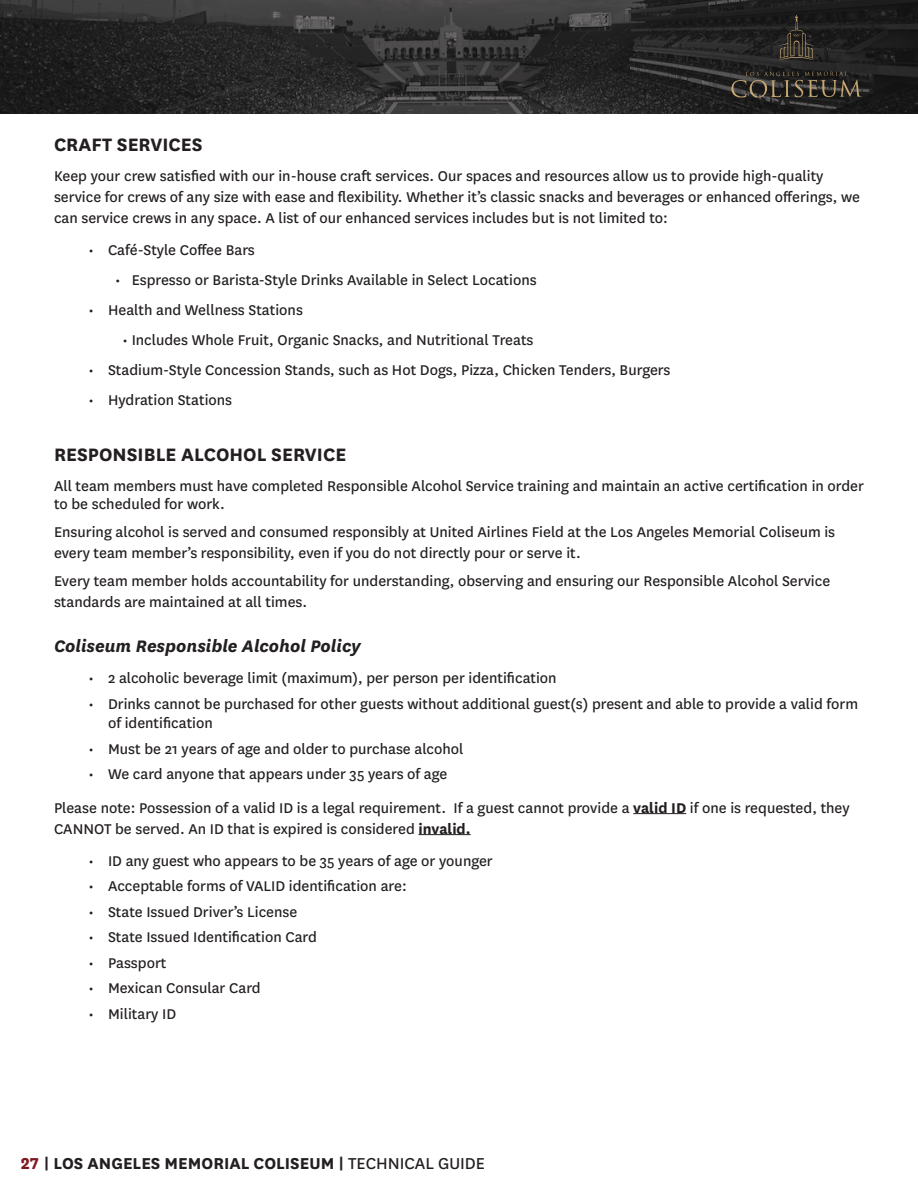
<style>
.page{position:relative;width:918px;height:1188px;background:#fff}
.page>*{position:absolute;margin:0;border:0;box-sizing:border-box;transform-origin:0 0}
.Sub_Header{font:700 21px "National";color:#231f20}
.Sub_Subheader{font:italic 700 19.5px "National";color:#231f20}
.t1{font:700 18.45px "National";color:#231f20}
.Body_Copy{font:16.5px/21px "National";color:#231f20}
.List_Paragraph{font:16.5px "National";color:#231f20}
.s1{font-weight:700}
.s2{color:#811620}
.s3{font-weight:400}
</style>
<div class="page">
<svg style="left:0;top:0;width:917px;height:114px"></svg>
<hr style="left:917px;top:0;width:1px;height:114px;background:#231f20">
<svg style="left:731px;top:72px;width:131px;height:26px"></svg>
<svg style="left:779px;top:14px;width:36px;height:47px"></svg>
<hr style="left:633px;top:813px;width:53px;height:1px;background:#231f20">
<hr style="left:418px;top:834px;width:53px;height:1px;background:#231f20">
<p class="Sub_Header" style="left:54px;top:129px;width:150px">CRAFT SERVICES</p>
<p class="Body_Copy" style="left:54px;top:165px;width:808px">Keep your crew satisfied with our in-house craft services. Our spaces and resources allow us to provide high-quality service for crews of any size with ease and flexibility. Whether it’s classic snacks and beverages or enhanced offerings, we can service crews in any space. A list of our enhanced services includes but is not limited to:</p>
<p class="Body_Copy" style="left:88px;top:239px;width:168px">• Café-Style Coffee Bars</p>
<p class="List_Paragraph" style="left:115px;top:269px;width:423px">• Espresso or Barista-Style Drinks Available in Select Locations</p>
<p class="Body_Copy" style="left:88px;top:299px;width:216px">• Health and Wellness Stations</p>
<p class="List_Paragraph" style="left:123px;top:329px;width:412px">• Includes Whole Fruit, Organic Snacks, and Nutritional Treats</p>
<p class="Body_Copy" style="left:88px;top:359px;width:583px">• Stadium-Style Concession Stands, such as Hot Dogs, Pizza, Chicken Tenders, Burgers</p>
<p class="Body_Copy" style="left:88px;top:389px;width:145px">• Hydration Stations</p>
<p class="Sub_Header" style="left:54px;top:439px;width:294px">RESPONSIBLE ALCOHOL SERVICE</p>
<p class="Body_Copy" style="left:54px;top:476px;width:811px;line-height:18px">All team members must have completed Responsible Alcohol Service training and maintain an active certification in order to be scheduled for work.</p>
<p class="Body_Copy" style="left:54px;top:521px;width:783px">Ensuring alcohol is served and consumed responsibly at United Airlines Field at the Los Angeles Memorial Coliseum is every team member’s responsibility, even if you do not directly pour or serve it.</p>
<p class="Body_Copy" style="left:54px;top:569px;width:778px">Every team member holds accountability for understanding, observing and ensuring our Responsible Alcohol Service standards are maintained at all times.</p>
<p class="Sub_Subheader" style="left:54px;top:633px;width:308px">Coliseum Responsible Alcohol Policy</p>
<p class="Body_Copy" style="left:88px;top:667px;width:470px">• 2 alcoholic beverage limit (maximum), per person per identification</p>
<p class="Body_Copy" style="left:108px;top:693px;width:752px;line-height:19.5px;text-indent:-20px">• Drinks cannot be purchased for other guests without additional guest(s) present and able to provide a valid form of identification</p>
<p class="Body_Copy" style="left:88px;top:738px;width:376px">• Must be 21 years of age and older to purchase alcohol</p>
<p class="Body_Copy" style="left:88px;top:763px;width:360px">• We card anyone that appears under 35 years of age</p>
<p class="Body_Copy" style="left:54px;top:797px;width:797px">Please note: Possession of a valid ID is a legal requirement. If a guest cannot provide a <span class="s1">valid ID</span> if one is requested, they<br>CANNOT be served. An ID that is expired is considered <span class="s1">invalid.</span></p>
<p class="Body_Copy" style="left:88px;top:849px;width:406px">• ID any guest who appears to be 35 years of age or younger</p>
<p class="Body_Copy" style="left:88px;top:875px;width:320px">• Acceptable forms of VALID identification are:</p>
<p class="Body_Copy" style="left:88px;top:900px;width:210px">• State Issued Driver’s License</p>
<p class="Body_Copy" style="left:88px;top:926px;width:230px">• State Issued Identification Card</p>
<p class="Body_Copy" style="left:88px;top:951px;width:79px">• Passport</p>
<p class="Body_Copy" style="left:88px;top:977px;width:174px">• Mexican Consular Card</p>
<p class="Body_Copy" style="left:88px;top:1002px;width:89px">• Military ID</p>
<p class="t1" style="left:21px;top:1150px;width:466px"><span class="s2">27</span> | LOS ANGELES MEMORIAL COLISEUM | <span class="s3">TECHNICAL GUIDE</span></p>
</div>
